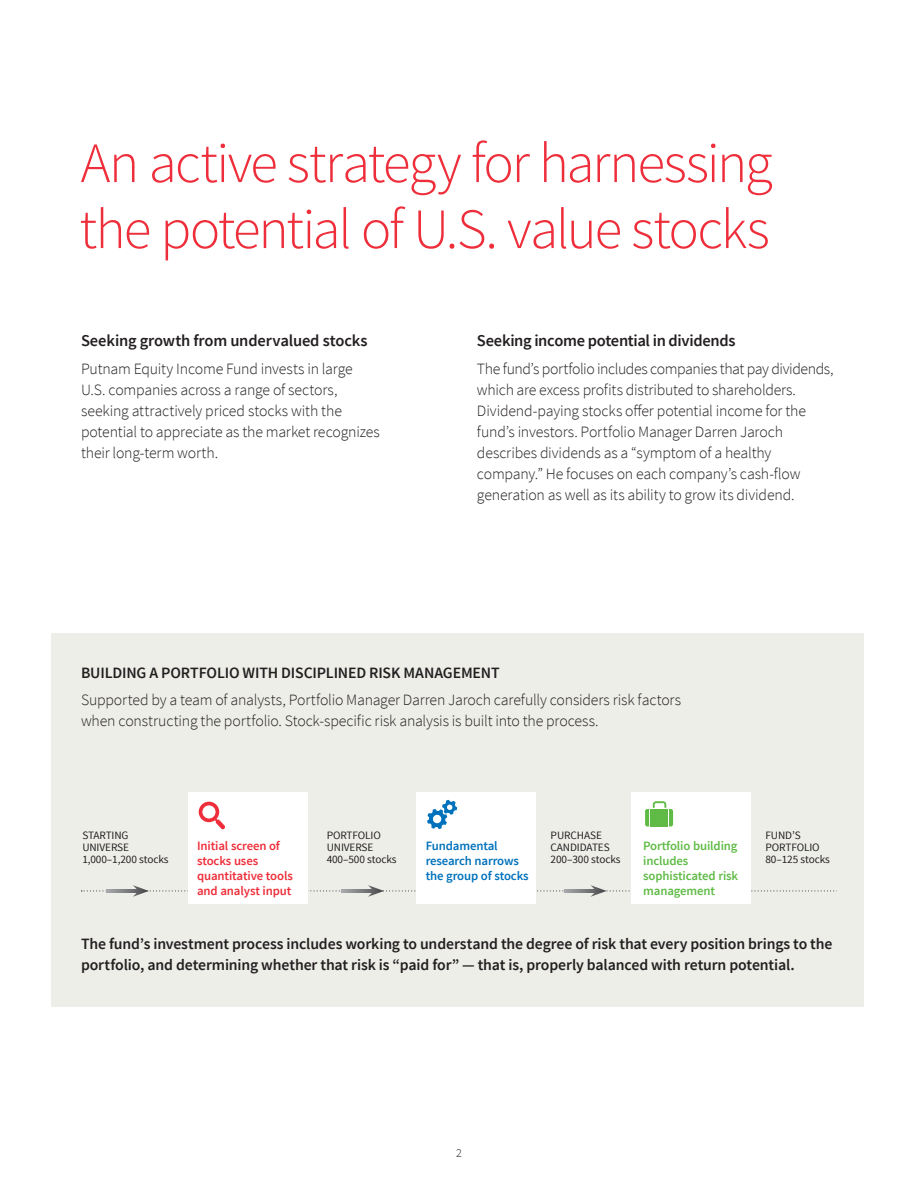
<style>
.page{position:relative;width:918px;height:1188px;background:#fff}
.page>*{position:absolute;margin:0;border:0;box-sizing:border-box;transform-origin:0 0}
.Headline{font:300 57px/66px "Source Sans Pro";letter-spacing:-.035em;color:#ee2f3b}
.Subhead{font:600 16.5px "Source Sans Pro";letter-spacing:-.015em;color:#231f20}
.Body{font:300 15.75px/21px "Source Sans Pro";letter-spacing:-.015em;color:#231f20}
.Body-2{font:600 15.75px/21px "Source Sans Pro";letter-spacing:-.01em;color:#231f20}
.Subhead-2{font:600 15.75px "Source Sans Pro";letter-spacing:-.01em;color:#231f20}
.t1{font:600 12.75px/15.3px "Source Sans Pro";letter-spacing:-.01em;color:#ee2f3b}
.t2{font:600 12.75px/15.3px "Source Sans Pro";letter-spacing:-.01em;color:#60bb46}
.t3{font:600 12.75px/15.3px "Source Sans Pro";letter-spacing:-.01em;color:#0072bc}
.t4{font:300 12px "Source Sans Pro";color:#231f20}
.t5{font:11.25px/12px "Source Sans Pro";letter-spacing:-.01em;color:#231f20}
</style>
<div class="page">
<div style="left:52px;top:633px;width:812px;height:374px;background:#eeeee9"></div>
<div style="left:188px;top:792px;width:120px;height:112px;background:#fff"></div>
<div style="left:416px;top:792px;width:120px;height:112px;background:#fff"></div>
<div style="left:631px;top:792px;width:120px;height:112px;background:#fff"></div>
<svg style="left:427px;top:800px;width:30px;height:29px"></svg>
<svg style="left:199px;top:802px;width:26px;height:27px"></svg>
<svg style="left:645px;top:801px;width:28px;height:26px"></svg>
<svg style="left:81px;top:885px;width:756px;height:12px"></svg>
<p class="Headline" style="left:79px;top:130px;width:695px">An active strategy for harnessing the potential of U.S. value stocks</p>
<p class="Subhead" style="left:81px;top:330px;width:288px">Seeking growth from undervalued stocks</p>
<p class="Body" style="left:81px;top:358px;width:300px">Putnam Equity Income Fund invests in large U.S. companies across a range of sectors, seeking attractively priced stocks with the potential to appreciate as the market recognizes their long-term worth.</p>
<p class="Subhead" style="left:477px;top:330px;width:260px">Seeking income potential in dividends</p>
<p class="Body" style="left:477px;top:358px;width:358px">The fund’s portfolio includes companies that pay dividends, which are excess profits distributed to shareholders.<br>Dividend-paying stocks offer potential income for the fund’s investors. Portfolio Manager Darren Jaroch describes dividends as a “symptom of a healthy company.” He focuses on each company’s cash-flow generation as well as its ability to grow its dividend.</p>
<p class="Subhead-2" style="left:81px;top:662px;width:420px">BUILDING A PORTFOLIO WITH DISCIPLINED RISK MANAGEMENT</p>
<p class="Body" style="left:81px;top:690px;width:602px">Supported by a team of analysts, Portfolio Manager Darren Jaroch carefully considers risk factors when constructing the portfolio. Stock-specific risk analysis is built into the process.</p>
<p class="t5" style="left:82px;top:829px;width:88px">STARTING<br>UNIVERSE<br>1,000–1,200 stocks</p>
<p class="t5" style="left:327px;top:829px;width:71px">PORTFOLIO<br>UNIVERSE<br>400–500 stocks</p>
<p class="t5" style="left:551px;top:829px;width:71px">PURCHASE<br>CANDIDATES<br>200–300 stocks</p>
<p class="t5" style="left:766px;top:829px;width:66px">FUND’S<br>PORTFOLIO<br>80–125 stocks</p>
<p class="t1" style="left:197px;top:838px;width:97px">Initial screen of stocks uses quantitative tools and analyst input</p>
<p class="t3" style="left:426px;top:838px;width:105px">Fundamental research narrows the group of stocks</p>
<p class="t2" style="left:643px;top:838px;width:97px">Portfolio building includes sophisticated risk management</p>
<p class="Body-2" style="left:81px;top:934px;width:753px">The fund’s investment process includes working to understand the degree of risk that every position brings to the portfolio, and determining whether that risk is “paid for” — that is, properly balanced with return potential.</p>
<p class="t4" style="left:456px;top:1145px;width:7px">2</p>
</div>
